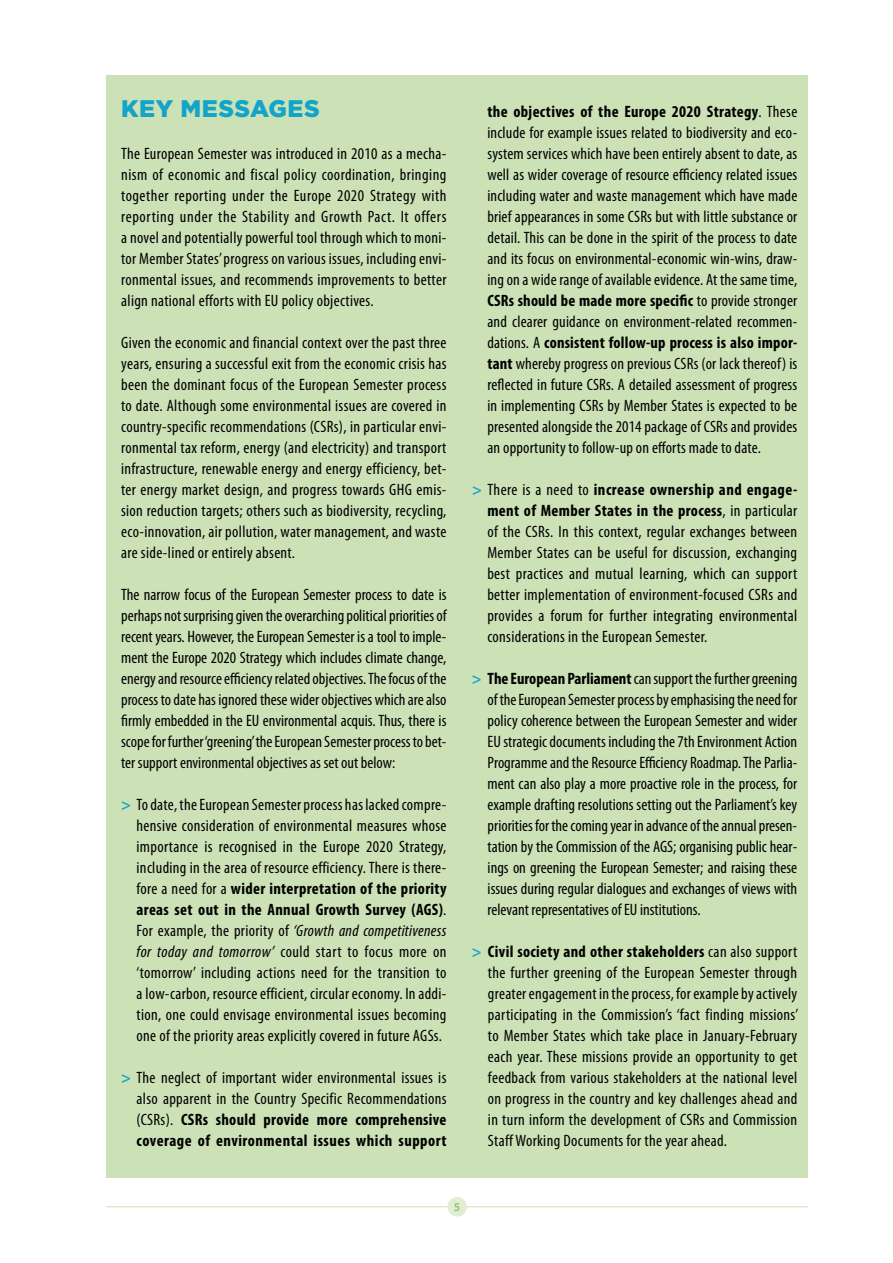
<style>
.page{position:relative;width:893px;height:1263px;background:#fff}
.page>*{position:absolute;margin:0;border:0;box-sizing:border-box;transform-origin:0 0}
.t1{font:900 24px "Gotham";letter-spacing:.02em;color:#12a5c9}
.t2{font:condensed 16.5px/21px "Myriad Pro";letter-spacing:.02em;color:#000;text-align:justify}
.t3{font:600 12.15px "Myriad Pro";color:#8ec165}
.s1{font-weight:700;color:#12a5c9}
.s2{font-weight:700}
.s3{font-style:italic}
</style>
<div class="page">
<hr style="left:106px;top:1206px;width:702px;height:1px;background:#cce1b6">
<div style="left:447px;top:1197px;width:20px;height:19px;background:#e1edd4;border-radius:50%"></div>
<div style="left:106px;top:75px;width:702px;height:1103px;background:#cce1b6"></div>
<h1 class="t1" style="left:121px;top:95px;width:200px">KEY MESSAGES</h1>
<p class="t2" style="left:121px;top:143px;width:327px">The European Semester was introduced in 2010 as a mecha&shy;nism of economic and fiscal policy coordination, bringing together reporting under the Europe 2020 Strategy with reporting under the Stability and Growth Pact. It offers a novel and potentially powerful tool through which to moni&shy;tor Member States’ progress on various issues, including envi&shy;ronmental issues, and recommends improvements to better align national efforts with EU policy objectives.</p>
<p class="t2" style="left:121px;top:332px;width:327px">Given the economic and financial context over the past three years, ensuring a successful exit from the economic crisis has been the dominant focus of the European Semester process to date. Although some environmental issues are covered in country-specific recommendations (CSRs), in particular envi&shy;ronmental tax reform, energy (and electricity) and transport infrastructure, renewable energy and energy efficiency, bet&shy;ter energy market design, and progress towards GHG emis&shy;sion reduction targets; others such as biodiversity, recycling, eco-innovation, air pollution, water management, and waste are side-lined or entirely absent.</p>
<p class="t2" style="left:121px;top:584px;width:327px">The narrow focus of the European Semester process to date is perhaps not surprising given the overarching political priorities of recent years. However, the European Semester is a tool to imple&shy;ment the Europe 2020 Strategy which includes climate change, energy and resource efficiency related objectives. The focus of the process to date has ignored these wider objectives which are also firmly embedded in the EU environmental acquis. Thus, there is scope for further ‘greening’the European Semester process to bet&shy;ter support environmental objectives as set out below:</p>
<p class="t2" style="left:137px;top:794px;width:311px;text-indent:-15px"><span class="s1">&gt;</span> To date, the European Semester process has lacked compre&shy;hensive consideration of environmental measures whose importance is recognised in the Europe 2020 Strategy, including in the area of resource efficiency. There is there&shy;fore a need for a <span class="s2">wider interpretation of the priority areas set out in the Annual Growth Survey (AGS)</span>.<br>For example, the priority of <span class="s3">‘Growth and competitiveness for today and tomorrow’</span> could start to focus more on ‘tomorrow’ including actions need for the transition to a low-carbon, resource efficient, circular economy. In addi&shy;tion, one could envisage environmental issues becoming one of the priority areas explicitly covered in future AGSs.</p>
<p class="t2" style="left:137px;top:1067px;width:311px;text-indent:-15px"><span class="s1">&gt;</span> The neglect of important wider environmental issues is also apparent in the Country Specific Recommendations (CSRs). <span class="s2">CSRs should provide more comprehensive coverage of environmental issues which support</span></p>
<p class="t2" style="left:487px;top:101px;width:311px"><span class="s2">the objectives of the Europe 2020 Strategy</span>. These include for example issues related to biodiversity and eco&shy;system services which have been entirely absent to date, as well as wider coverage of resource efficiency related issues including water and waste management which have made brief appearances in some CSRs but with little substance or detail. This can be done in the spirit of the process to date and its focus on environmental-economic win-wins, draw&shy;ing on a wide range of available evidence. At the same time, <span class="s2">CSRs should be made more specific</span> to provide stronger and clearer guidance on environment-related recommen&shy;dations. A <span class="s2">consistent follow-up process is also impor&shy;tant</span> whereby progress on previous CSRs (or lack thereof) is reflected in future CSRs. A detailed assessment of progress in implementing CSRs by Member States is expected to be presented alongside the 2014 package of CSRs and provides an opportunity to follow-up on efforts made to date.</p>
<p class="t2" style="left:487px;top:479px;width:311px;text-indent:-15px"><span class="s1">&gt;</span> There is a need to <span class="s2">increase ownership and engage&shy;ment of Member States in the process</span>, in particular of the CSRs. In this context, regular exchanges between Member States can be useful for discussion, exchanging best practices and mutual learning, which can support better implementation of environment-focused CSRs and provides a forum for further integrating environmental considerations in the European Semester.</p>
<p class="t2" style="left:488px;top:668px;width:311px;text-indent:-16px"><span class="s1">&gt;</span> <span class="s2">The European Parliament</span> can support the further greening of the European Semester process by emphasising the need for policy coherence between the European Semester and wider EU strategic documents including the 7th Environment Action Programme and the Resource Efficiency Roadmap. The Parlia&shy;ment can also play a more proactive role in the process, for example drafting resolutions setting out the Parliament’s key priorities for the coming year in advance of the annual presen&shy;tation by the Commission of the AGS; organising public hear&shy;ings on greening the European Semester; and raising these issues during regular dialogues and exchanges of views with relevant representatives of EU institutions.</p>
<p class="t2" style="left:488px;top:941px;width:312px;text-indent:-16px"><span class="s1">&gt;</span> <span class="s2">Civil society and other stakeholders</span> can also support the further greening of the European Semester through greater engagement in the process, for example by actively participating in the Commission’s ‘fact finding missions’ to Member States which take place in January-February each year. These missions provide an opportunity to get feedback from various stakeholders at the national level on progress in the country and key challenges ahead and in turn inform the development of CSRs and Commission Staff Working Documents for the year ahead.</p>
<p class="t3" style="left:454px;top:1199px;width:8px">5</p>
</div>
